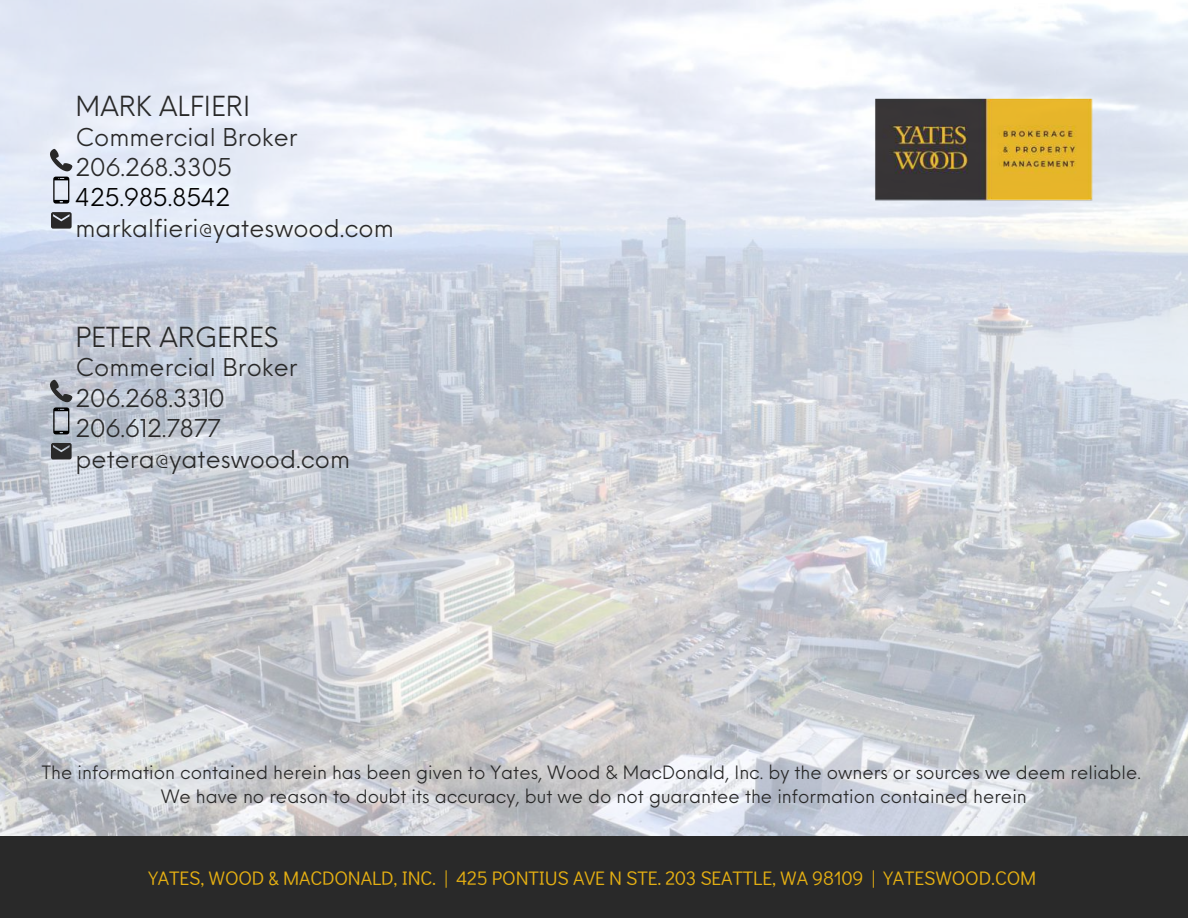
<style>
.page{position:relative;width:1188px;height:918px;background:#fff}
.page>*{position:absolute;margin:0;border:0;box-sizing:border-box;transform-origin:0 0}
.t1{font:27px "Neue Einstellung";color:#292929}
.t2{font:24px/30.3px "Neue Einstellung";color:#292929}
.t3{font:24px "Neue Einstellung";color:#000}
.t4{font:19.5px "Didact Gothic";letter-spacing:-.005em;color:#e6b012}
.t5{font:18px/24.8px "Neue Einstellung";color:#292929;text-align:center}
</style>
<div class="page">
<div style="left:0;top:836px;width:1188px;height:82px;background:#292929"></div>
<img style="left:0;top:0;width:1188px;height:836px">
<svg style="left:51px;top:443px;width:21px;height:16px"></svg>
<svg style="left:50px;top:380px;width:22px;height:54px"></svg>
<img style="left:868px;top:88px;width:228px;height:118px">
<svg style="left:51px;top:212px;width:21px;height:17px"></svg>
<svg style="left:50px;top:149px;width:22px;height:22px"></svg>
<svg style="left:53px;top:177px;width:16px;height:27px"></svg>
<h1 class="t1" style="left:76px;top:82px;width:176px">MARK ALFIERI</h1>
<h2 class="t2" style="left:76px;top:119px;width:223px">Commercial Broker<br>206.268.3305</h2>
<h2 class="t3" style="left:76px;top:176px;width:156px">425.985.8542</h2>
<h2 class="t2" style="left:76px;top:210px;width:320px">markalfieri@yateswood.com</h2>
<h1 class="t1" style="left:76px;top:313px;width:205px">PETER ARGERES</h1>
<h2 class="t2" style="left:76px;top:350px;width:276px">Commercial Broker<br>206.268.3310<br>206.612.7877 petera@yateswood.com</h2>
<p class="t5" style="left:42px;top:758px;width:1101px">The information contained herein has been given to Yates, Wood &amp; MacDonald, Inc. by the owners or sources we deem reliable.<br>We have no reason to doubt its accuracy, but we do not guarantee the information contained herein</p>
<p class="t4" style="left:149px;top:863px;width:889px">YATES, WOOD &amp; MACDONALD, INC. | 425 PONTIUS AVE N STE. 203 SEATTLE, WA 98109 | YATESWOOD.COM</p>
</div>
